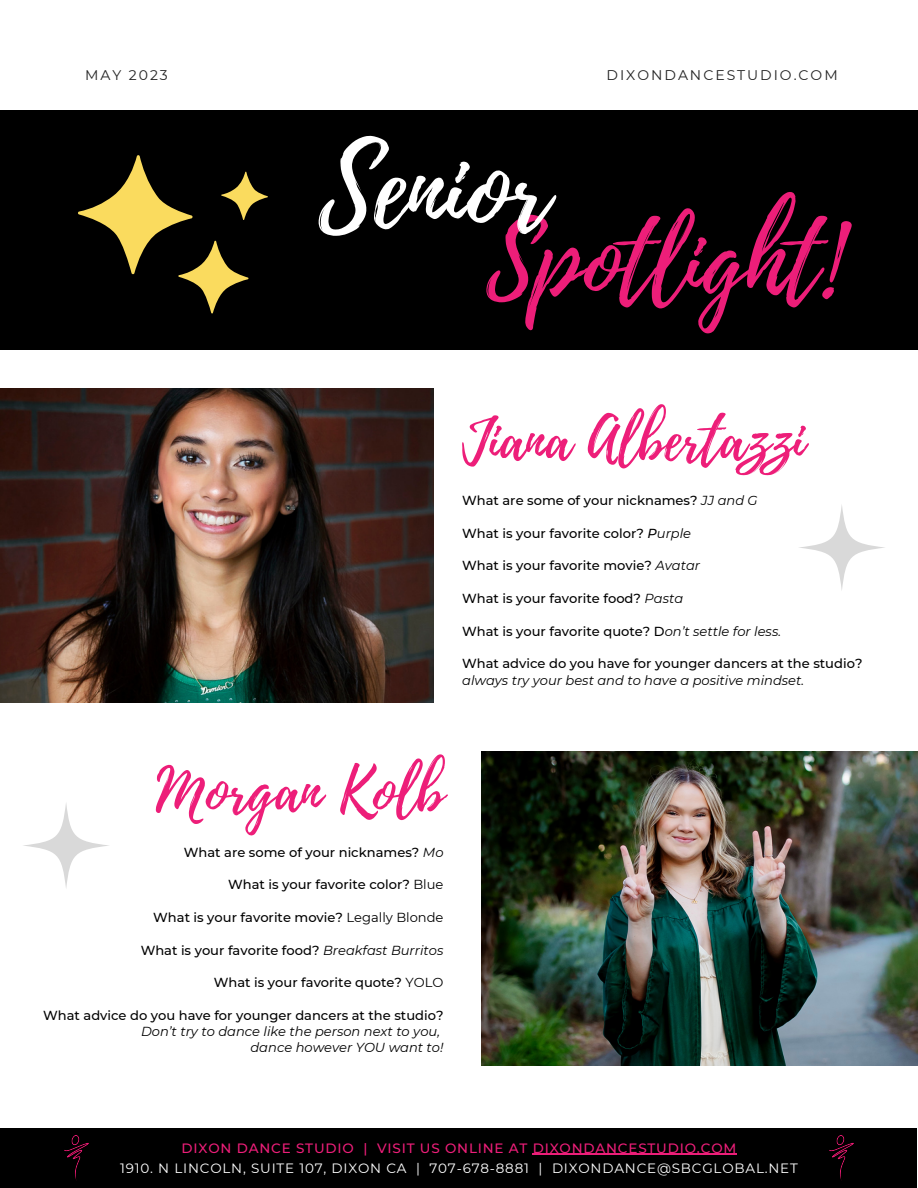
<style>
.page{position:relative;width:918px;height:1188px;background:#fff}
.page>*{position:absolute;margin:0;border:0;box-sizing:border-box;transform-origin:0 0}
.t1{font:111px "Playlist Script";color:#fff}
.t2{font:97.2px "Playlist Script";color:#ed1e79}
.t3{font:59.85px "Playlist Script";color:#ed1e79}
.t4{font:58.5px "Playlist Script";color:#ed1e79}
.t5{font:13.95px "Montserrat";letter-spacing:.14em;color:#222}
.t6{font:13.5px "Montserrat";letter-spacing:.06em;color:#fff}
.t7{font:500 13.5px "Montserrat";letter-spacing:.06em;color:#ed1e79}
.t8{font:500 13.05px "Montserrat";color:#000}
.t9{font:italic 13.05px/16.4px "Montserrat";color:#000;text-align:right}
.s1{font-weight:400;font-style:italic}
.s2{font-style:italic}
.s3{font-weight:400}
</style>
<div class="page">
<div style="left:0;top:1128px;width:917px;height:60px;background:#000"></div>
<hr style="left:533px;top:1154px;width:204px;height:1px;background:#ed1e79">
<img style="left:64px;top:1135px;width:25px;height:46px">
<img style="left:829px;top:1135px;width:25px;height:46px">
<div style="left:0;top:110px;width:918px;height:239px;background:#000"></div>
<svg style="left:78px;top:155px;width:190px;height:159px"></svg>
<img style="left:0;top:388px;width:433px;height:314px">
<img style="left:482px;top:751px;width:436px;height:314px">
<svg style="left:799px;top:505px;width:86px;height:85px"></svg>
<svg style="left:23px;top:803px;width:86px;height:85px"></svg>
<p class="t5" style="left:85px;top:66px;width:84px">MAY 2023</p>
<p class="t5" style="left:607px;top:66px;width:233px">DIXONDANCESTUDIO.COM</p>
<h1 class="t1" style="left:319px;top:110px;width:231px">Senior</h1>
<h2 class="t2" style="left:486px;top:192px;width:355px">Spotlight!</h2>
<h3 class="t4" style="left:462px;top:398px;width:344px">Jiana Albertazzi</h3>
<p class="t8" style="left:462px;top:493px;width:297px">What are some of your nicknames? <span class="s1">JJ and G</span></p>
<p class="t8" style="left:462px;top:525px;width:231px">What is your favorite color? <span class="s2">P</span><span class="s1">urple</span></p>
<p class="t8" style="left:462px;top:558px;width:240px">What is your favorite movie? <span class="s1">Avatar</span></p>
<p class="t8" style="left:462px;top:590px;width:223px">What is your favorite food? <span class="s1">Pasta</span></p>
<p class="t8" style="left:462px;top:623px;width:321px">What is your favorite quote? D<span class="s1">on’t settle for less.</span></p>
<p class="t8" style="left:462px;top:656px;width:402px">What advice do you have for younger dancers at the studio?</p>
<p class="t9" style="left:462px;top:672px;width:344px">always try your best and to have a positive mindset.</p>
<h3 class="t3" style="left:156px;top:748px;width:289px">Morgan Kolb</h3>
<p class="t8" style="left:184px;top:844px;width:261px">What are some of your nicknames? <span class="s1">Mo</span></p>
<p class="t8" style="left:228px;top:877px;width:217px">What is your favorite color? <span class="s3">Blue</span></p>
<p class="t8" style="left:153px;top:909px;width:292px">What is your favorite movie? <span class="s3">Legally Blonde</span></p>
<p class="t8" style="left:141px;top:942px;width:304px">What is your favorite food? <span class="s1">Breakfast Burritos</span></p>
<p class="t8" style="left:214px;top:975px;width:231px">What is your favorite quote? <span class="s3">YOLO</span></p>
<p class="t8" style="left:43px;top:1007px;width:402px">What advice do you have for younger dancers at the studio?</p>
<p class="t9" style="left:141px;top:1023px;width:304px">Don’t try to dance like the person next to you, dance however YOU want to!</p>
<p class="t7" style="left:182px;top:1140px;width:556px">DIXON DANCE STUDIO | VISIT US ONLINE AT DIXONDANCESTUDIO.COM</p>
<p class="t6" style="left:120px;top:1160px;width:679px">1910. N LINCOLN, SUITE 107, DIXON CA | 707-678-8881 | DIXONDANCE@SBCGLOBAL.NET</p>
</div>
